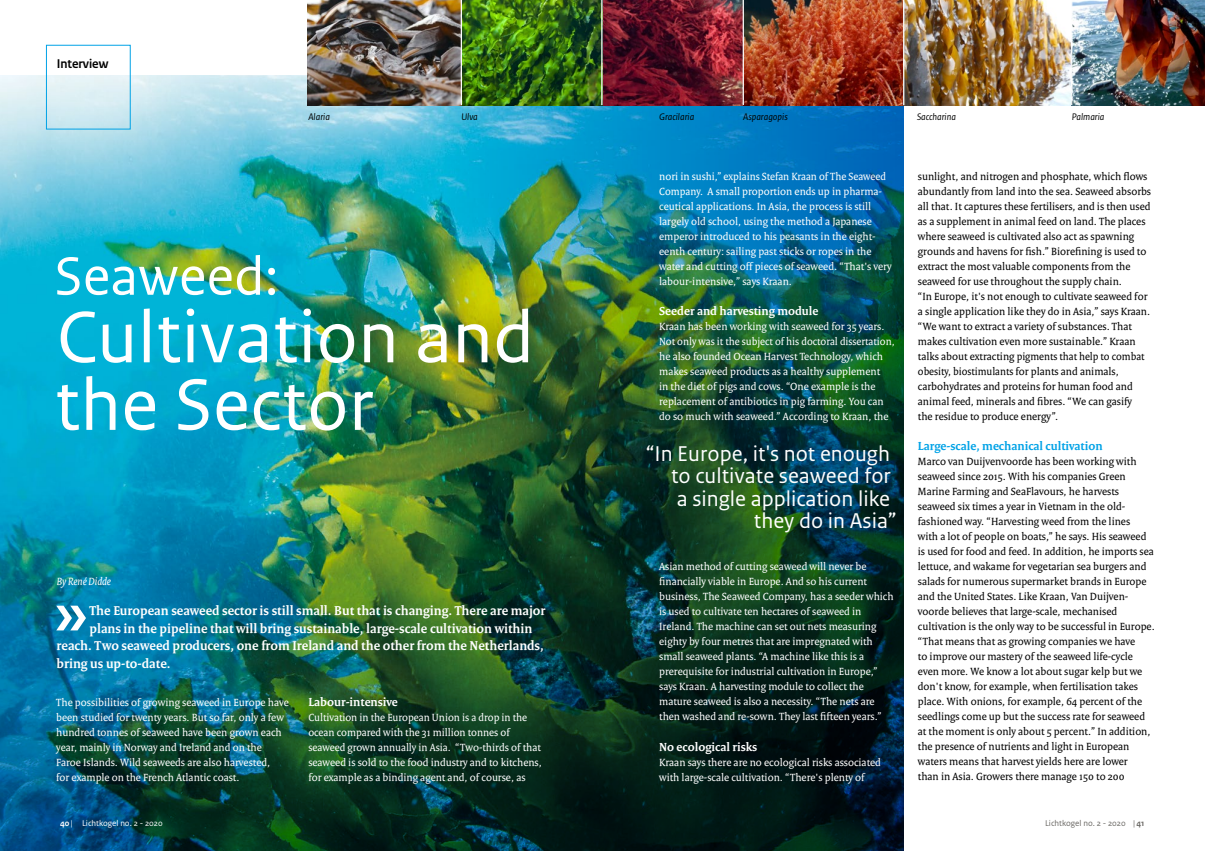
<style>
.page{position:relative;width:1205px;height:851px;background:#fff}
.page>*{position:absolute;margin:0;border:0;box-sizing:border-box;transform-origin:0 0}
.t1{font:77px/67.5px "Rijksoverheid Sans Text";color:#fff}
.t2{font:57px "Rijksoverheid Sans Text";color:#fff}
.t3{font:22.5px "Rijksoverheid Sans Text";color:#fff}
.t4{font:700 13.75px/17.5px "Rijksoverheid Serif";color:#fff}
.t5{font:700 13.25px "Rijksoverheid Sans Heading";color:#000}
.t6{font:700 12.5px "Rijksoverheid Serif";color:#fff}
.t7{font:700 12.5px "Rijksoverheid Serif";color:#00a2e6}
.t8{font:11.25px/15px "Rijksoverheid Serif";color:#fff}
.t9{font:11.25px/15px "Rijksoverheid Serif";color:#000}
.t10{font:italic 11.25px "Rijksoverheid Serif";color:#fff}
.t11{font:italic 10px "Rijksoverheid Sans Text";color:#000}
.t12{font:8.75px "Rijksoverheid Sans Text";color:#fff}
.t13{font:8.75px "Rijksoverheid Sans Text";color:#6a6864}
.s1{font-weight:700}
</style>
<div class="page">
<img style="left:0;top:75px;width:443px;height:420px">
<img style="left:0;top:495px;width:443px;height:355px">
<img style="left:443px;top:105px;width:461px;height:745px">
<div style="left:46px;top:45px;width:85px;height:84px;border:1px solid #00a2e6"></div>
<svg style="left:56px;top:605px;width:30px;height:25px"></svg>
<img style="left:308px;top:0;width:897px;height:105px">
<hr style="left:461px;top:0;width:1px;height:105px;background:#fff">
<hr style="left:601px;top:0;width:1px;height:105px;background:#fff">
<hr style="left:742px;top:0;width:2px;height:105px;background:#fff">
<hr style="left:903px;top:0;width:1px;height:105px;background:#fff">
<hr style="left:1071px;top:0;width:1px;height:105px;background:#fff">
<p class="t5" style="left:57px;top:56px;width:53px">Interview</p>
<p class="t11" style="left:308px;top:111px;width:23px">Alaria</p>
<p class="t11" style="left:461px;top:111px;width:18px">Ulva</p>
<p class="t11" style="left:917px;top:111px;width:40px">Saccharina</p>
<p class="t11" style="left:1071px;top:111px;width:34px">Palmaria</p>
<p class="t11" style="left:659px;top:111px;width:37px">Gracilaria</p>
<p class="t11" style="left:743px;top:111px;width:46px">Asparagopis</p>
<p class="t2" style="left:54px;top:243px;width:226px">Seaweed:</p>
<p class="t1" style="left:55px;top:304px;width:481px">Cultivation and the Sector</p>
<p class="t10" style="left:57px;top:575px;width:56px">By René Didde</p>
<p class="t4" style="left:90px;top:602px;width:457px">The European seaweed sector is still small. But that is changing. There are major plans in the pipeline that will bring sustainable, large-scale cultivation within</p>
<p class="t4" style="left:57px;top:637px;width:489px">reach. Two seaweed producers, one from Ireland and the other from the Netherlands, bring us up-to-date.</p>
<p class="t8" style="left:56px;top:694px;width:234px">The possibilities of growing seaweed in Europe have been studied for twenty years. But so far, only a few hundred tonnes of seaweed have been grown each year, mainly in Norway and Ireland and on the Faroe Islands. Wild seaweeds are also harvested,</p>
<p class="t8" style="left:56px;top:769px;width:185px">for example on the French Atlantic coast.</p>
<p class="t6" style="left:308px;top:693px;width:91px">Labour-intensive</p>
<p class="t8" style="left:308px;top:709px;width:235px">Cultivation in the European Union is a drop in the ocean compared with the 31 million tonnes of seaweed grown annually in Asia. “Two-thirds of that seaweed is sold to the food industry and to kitchens, for example as a binding agent and, of course, as</p>
<p class="t8" style="left:659px;top:169px;width:228px">nori in sushi,” explains Stefan Kraan of The Seaweed Company. A small proportion ends up in pharma&shy;ceutical applications. In Asia, the process is still largely old school, using the method a Japanese emperor introduced to his peasants in the eight</p>
<p class="t8" style="left:659px;top:244px;width:234px">eenth century: sailing past sticks or ropes in the water and cutting off pieces of seaweed. “That's very labour-intensive,” says Kraan.</p>
<p class="t6" style="left:659px;top:303px;width:161px">Seeder and harvesting module</p>
<p class="t8" style="left:659px;top:319px;width:237px">Kraan has been working with seaweed for 35 years.<br>Not only was it the subject of his doctoral dissertation, he also founded Ocean Harvest Technology, which makes seaweed products as a healthy supplement</p>
<p class="t8" style="left:659px;top:379px;width:231px">in the diet of pigs and cows. “One example is the replacement of antibiotics in pig farming. You can do so much with seaweed.” According to Kraan, the</p>
<p class="t3" style="left:645px;top:440px;width:246px">“In Europe, it's not enough</p>
<p class="t3" style="left:671px;top:462px;width:221px">to cultivate seaweed for</p>
<p class="t3" style="left:677px;top:485px;width:214px">a single application like</p>
<p class="t3" style="left:754px;top:507px;width:145px">they do in Asia”</p>
<p class="t8" style="left:659px;top:559px;width:236px">Asian method of cutting seaweed will never be financially viable in Europe. And so his current business, The Seaweed Company, has a seeder which is used to cultivate ten hectares of seaweed in Ireland. The machine can set out nets measuring eighty by four metres that are impregnated with small seaweed plants. “A machine like this is a prerequisite for industrial cultivation in Europe,” says Kraan. A harvesting module to collect the mature seaweed is also a necessity. “The nets are then washed and re-sown. They last fifteen years.”</p>
<p class="t6" style="left:659px;top:738px;width:100px">No ecological risks</p>
<p class="t8" style="left:659px;top:754px;width:223px">Kraan says there are no ecological risks associated with large-scale cultivation. “There's plenty of</p>
<p class="t9" style="left:918px;top:169px;width:235px">sunlight, and nitrogen and phosphate, which flows abundantly from land into the sea. Seaweed absorbs all that. It captures these fertilisers, and is then used as a supplement in animal feed on land. The places where seaweed is cultivated also act as spawning grounds and havens for fish.” Biorefining is used to extract the most valuable components from the seaweed for use throughout the supply chain.</p>
<p class="t9" style="left:918px;top:289px;width:234px">“In Europe, it's not enough to cultivate seaweed for a single application like they do in Asia,” says Kraan. “We want to extract a variety of substances. That makes cultivation even more sustainable.” Kraan talks about extracting pigments that help to combat obesity, biostimulants for plants and animals, carbohydrates and proteins for human food and animal feed, minerals and fibres. “We can gasify<br>the residue to produce energy”.</p>
<p class="t7" style="left:918px;top:438px;width:186px">Large-scale, mechanical cultivation</p>
<p class="t9" style="left:918px;top:454px;width:237px">Marco van Duijvenvoorde has been working with seaweed since 2015. With his companies Green Marine Farming and SeaFlavours, he harvests seaweed six times a year in Vietnam in the old&shy;fashioned way. “Harvesting weed from the lines<br>with a lot of people on boats,” he says. His seaweed is used for food and feed. In addition, he imports sea lettuce, and wakame for vegetarian sea burgers and salads for numerous supermarket brands in Europe and the United States. Like Kraan, Van Duijven</p>
<p class="t9" style="left:918px;top:604px;width:238px">voorde believes that large-scale, mechanised cultivation is the only way to be successful in Europe. “That means that as growing companies we have</p>
<p class="t9" style="left:918px;top:649px;width:234px">to improve our mastery of the seaweed life-cycle even more. We know a lot about sugar kelp but we don't know, for example, when fertilisation takes place. With onions, for example, 64 percent of the seedlings come up but the success rate for seaweed at the moment is only about 5 percent.” In addition, the presence of nutrients and light in European waters means that harvest yields here are lower than in Asia. Growers there manage 150 to 200</p>
<p class="t12" style="left:60px;top:817px;width:104px"><span class="s1">40</span> | Lichtkogel no. 2 - 2020</p>
<p class="t13" style="left:1045px;top:817px;width:101px">Lichtkogel no. 2 - 2020 | <span class="s1">41</span></p>
</div>
